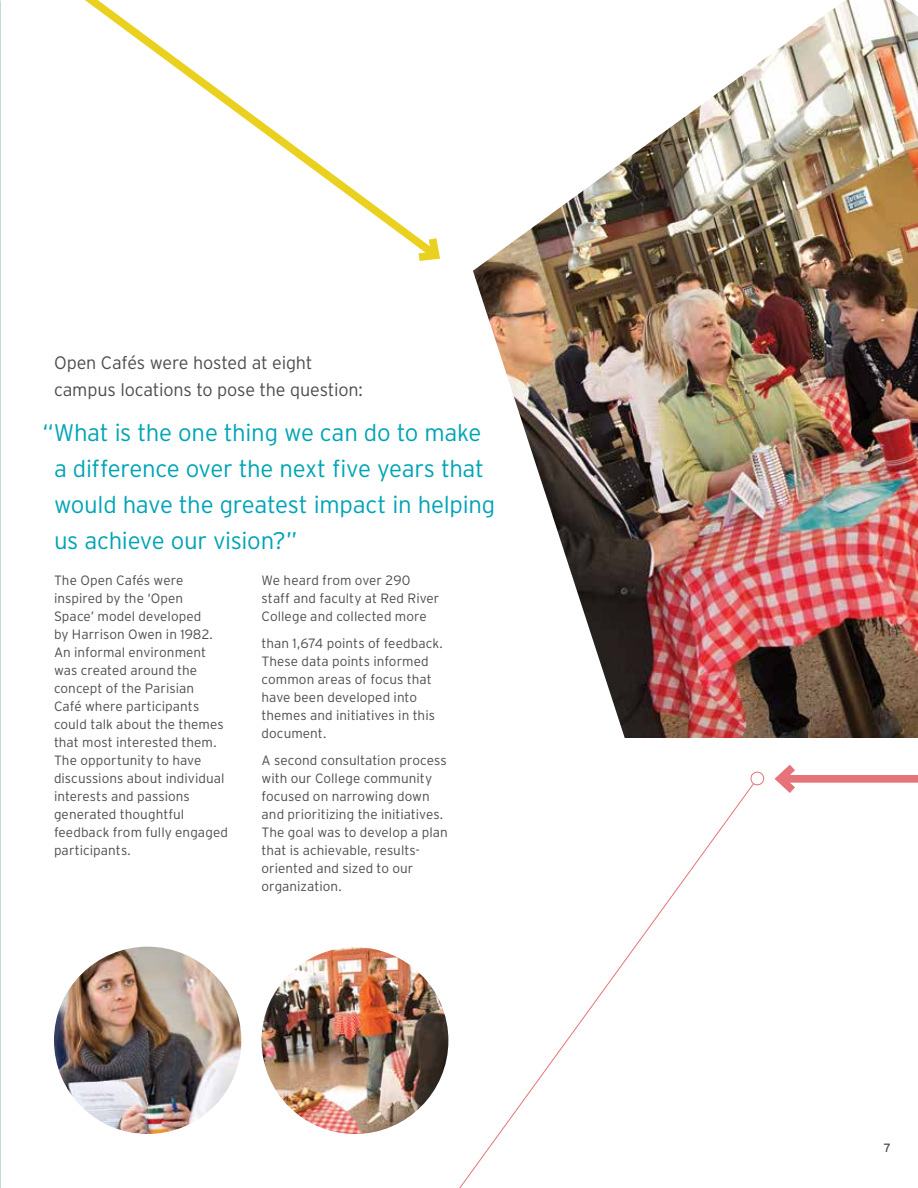
<style>
.page{position:relative;width:918px;height:1188px;background:#fff}
.page>*{position:absolute;margin:0;border:0;box-sizing:border-box;transform-origin:0 0}
.t1{font:300 24px/36px "Interstate";letter-spacing:-.015em;color:#00a4b6}
.t2{font:300 18px/27px "Interstate";letter-spacing:-.01em;color:#4d4d4f}
.t3{font:300 13.5px/18px "Interstate";letter-spacing:.005em;color:#4d4d4f}
.t4{font:12px "Interstate";color:#4d4d4f}
</style>
<div class="page">
<img style="left:473px;top:0;width:445px;height:738px">
<img style="left:54px;top:947px;width:187px;height:187px;border-radius:94px">
<img style="left:262px;top:947px;width:186px;height:187px;border-radius:93px">
<svg style="left:0;top:0;width:411px;height:266px"></svg>
<svg style="left:411px;top:232px;width:30px;height:29px"></svg>
<div style="left:780px;top:775px;width:138px;height:8px;background:#e57379"></div>
<svg style="left:412px;top:789px;width:337px;height:399px"></svg>
<svg style="left:749px;top:764px;width:54px;height:29px"></svg>
<h2 class="t2" style="left:54px;top:349px;width:310px">Open Cafés were hosted at eight campus locations to pose the question:</h2>
<h1 class="t1" style="left:54px;top:414px;width:443px;text-indent:-12px">“What is the one thing we can do to make a difference over the next five years that would have the greatest impact in helping us achieve our vision?”</h1>
<p class="t3" style="left:54px;top:571px;width:176px">The Open Cafés were inspired by the ‘Open<br>Space’ model developed<br>by Harrison Owen in 1982.<br>An informal environment was created around the concept of the Parisian<br>Café where participants could talk about the themes that most interested them.<br>The opportunity to have discussions about individual interests and passions generated thoughtful feedback from fully engaged participants.</p>
<p class="t3" style="left:262px;top:571px;width:179px">We heard from over 290 staff and faculty at Red River<br>College and collected more</p>
<p class="t3" style="left:262px;top:634px;width:183px">than 1,674 points of feedback.<br>These data points informed common areas of focus that have been developed into themes and initiatives in this document.</p>
<p class="t3" style="left:262px;top:751px;width:188px">A second consultation process with our College community focused on narrowing down and prioritizing the initiatives.<br>The goal was to develop a plan that is achievable, results&shy;oriented and sized to our organization.</p>
<p class="t4" style="left:884px;top:1141px;width:9px">7</p>
</div>
